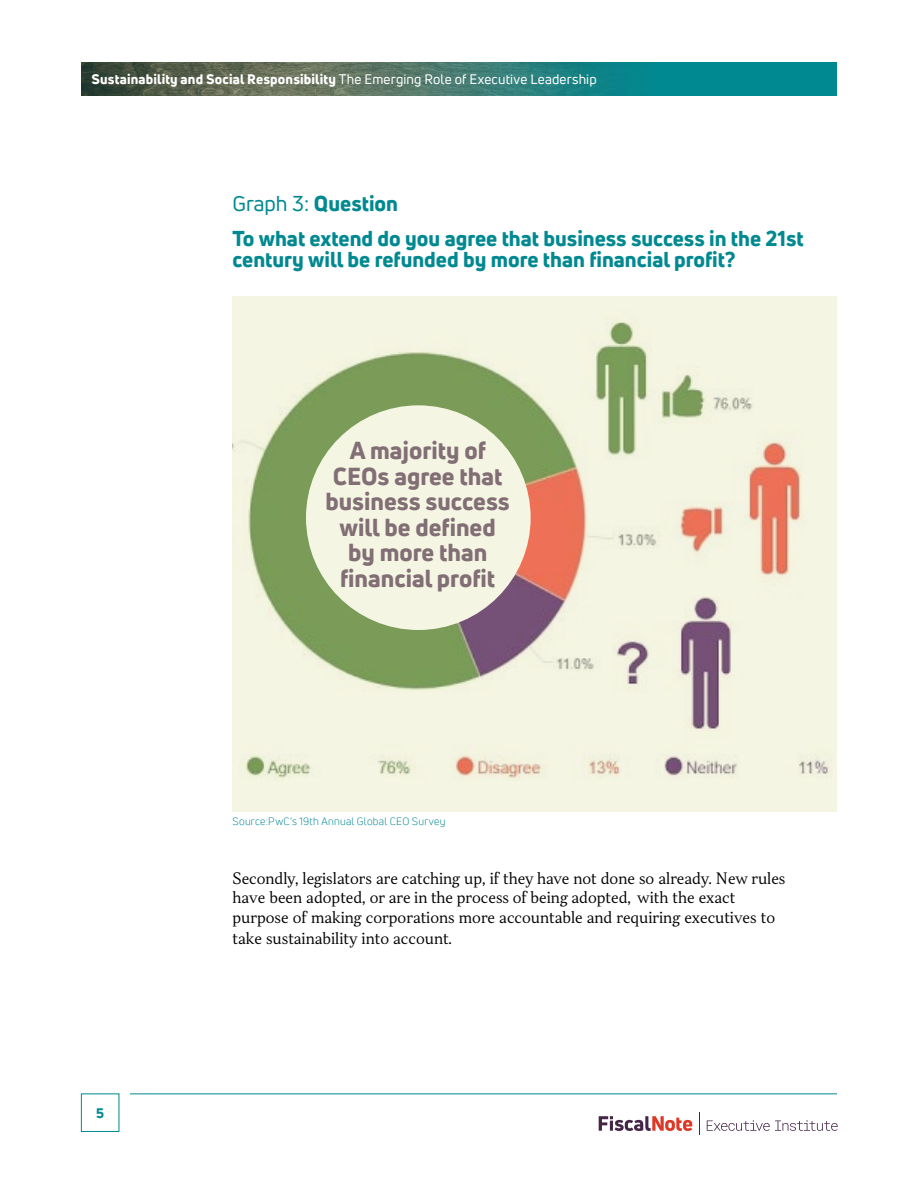
<style>
.page{position:relative;width:918px;height:1188px;background:#fff}
.page>*{position:absolute;margin:0;border:0;box-sizing:border-box;transform-origin:0 0}
.Graph_Titles{font:800 24px/25.5px "Uni Neue";color:#826f75;text-align:center}
.Graph_Titles-2{font:800 21px/21px "Uni Neue";color:#008991}
.Body{font:300 15px/20px "TT Jenevers";color:#000}
.t1{font:800 13.5px "Uni Neue";letter-spacing:.01em;color:#fff}
.t2{font:800 13.5px "Uni Neue";color:#008991}
.Body-2{font:10.5px "Uni Neue";letter-spacing:.025em;color:#008991}
.s1{font-weight:400}
</style>
<div class="page">
<img style="left:81px;top:62px;width:756px;height:34px">
<hr style="left:130px;top:1094px;width:707px;height:1px;background:#008991">
<div style="left:81px;top:1094px;width:38px;height:38px;border:1px solid #008991"></div>
<svg style="left:599px;top:1116px;width:93px;height:15px"></svg>
<svg style="left:699px;top:1112px;width:1px;height:23px"></svg>
<svg style="left:707px;top:1120px;width:131px;height:11px"></svg>
<div style="left:233px;top:296px;width:604px;height:515px;background:#f5f5e3"></div>
<img style="left:233px;top:352px;width:569px;height:377px">
<div style="left:306px;top:405px;width:225px;height:225px;background:#f5f5e3;border-radius:50%"></div>
<img style="left:582px;top:320px;width:173px;height:140px">
<img style="left:245px;top:755px;width:583px;height:24px">
<p class="t1" style="left:91px;top:70px;width:507px">Sustainability and Social Responsibility <span class="s1">The Emerging Role of Executive Leadership</span></p>
<p class="Graph_Titles-2" style="left:232px;top:193px;width:167px"><span class="s1">Graph 3:</span> Question</p>
<p class="Graph_Titles-2" style="left:232px;top:227px;width:573px">To what extend do you agree that business success in the 21st century will be refunded by more than financial profit?</p>
<p class="Graph_Titles" style="left:326px;top:438px;width:186px">A majority of<br>CEOs agree that business success will be defined by more than financial profit</p>
<p class="Body-2" style="left:232px;top:815px;width:215px">Source:PwC’s 19th Annual Global CEO Survey</p>
<p class="t2" style="left:96px;top:1104px;width:9px">5</p>
<p class="Body" style="left:232px;top:869px;width:555px">Secondly, legislators are catching up, if they have not done so already. New rules have been adopted, or are in the process of being adopted, with the exact purpose of making corporations more accountable and requiring executives to take sustainability into account.</p>
</div>
